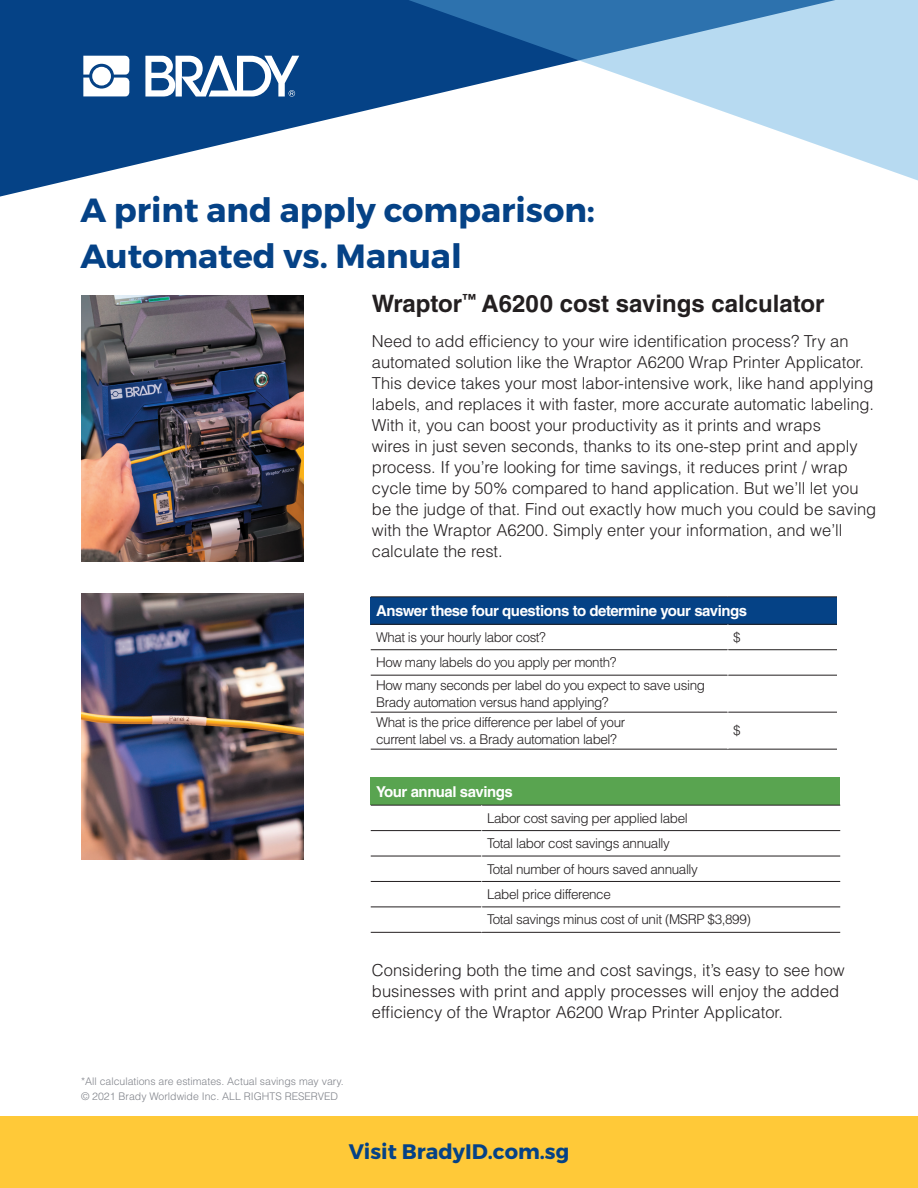
<style>
.page{position:relative;width:918px;height:1188px;background:#fff}
.page>*{position:absolute;margin:0;border:0;box-sizing:border-box;transform-origin:0 0}
.t1{font:700 33.45px/45.2px "Montserrat";color:#054286}
.t2{font:700 24px "Helvetica LT Std";color:#231f20}
.t3{font:700 21px "Montserrat";color:#054286}
.t4{font:300 16.5px/21px "Helvetica LT Std";color:#231f20}
.t5{font:700 15px "Helvetica LT Std";letter-spacing:-.03em;color:#fff}
.t6{font:300 13.5px/25.5px "Helvetica LT Std";letter-spacing:-.03em;color:#231f20}
.t7{font:300 10.5px/15px "Helvetica LT Std";color:#80838a}
</style>
<div class="page">
<svg style="left:0;top:0;width:219px;height:197px;background:#2b5e98"></svg>
<svg style="left:219px;top:0;width:699px;height:181px"></svg>
<div style="left:0;top:1117px;width:918px;height:71px;background:#ffc938"></div>
<svg style="left:83px;top:56px;width:46px;height:40px"></svg>
<div style="left:92px;top:67px;width:19px;height:19px;background:#fff;border-radius:50%"></div>
<svg style="left:145px;top:56px;width:154px;height:41px"></svg>
<img style="left:81px;top:295px;width:222px;height:266px">
<img style="left:81px;top:594px;width:222px;height:266px">
<div style="left:371px;top:597px;width:466px;height:27px;background:#054286"></div>
<hr style="left:371px;top:596px;width:357px;height:1px;background:#231f20">
<hr style="left:728px;top:596px;width:109px;height:1px;background:#231f20">
<hr style="left:371px;top:624px;width:357px;height:1px;background:#231f20">
<hr style="left:728px;top:624px;width:109px;height:1px;background:#231f20">
<hr style="left:371px;top:649px;width:357px;height:1px;background:#231f20">
<hr style="left:728px;top:649px;width:109px;height:1px;background:#231f20">
<hr style="left:371px;top:675px;width:357px;height:1px;background:#231f20">
<hr style="left:728px;top:675px;width:109px;height:1px;background:#231f20">
<hr style="left:371px;top:712px;width:357px;height:1px;background:#231f20">
<hr style="left:728px;top:712px;width:109px;height:1px;background:#231f20">
<hr style="left:371px;top:749px;width:357px;height:1px;background:#231f20">
<hr style="left:728px;top:749px;width:109px;height:1px;background:#231f20">
<hr style="left:728px;top:675px;width:1px;height:37px;background:#fff">
<hr style="left:728px;top:712px;width:1px;height:37px;background:#fff">
<div style="left:371px;top:778px;width:469px;height:27px;background:#59a450"></div>
<hr style="left:371px;top:805px;width:111px;height:1px;background:#231f20">
<hr style="left:482px;top:805px;width:358px;height:1px;background:#231f20">
<hr style="left:371px;top:830px;width:111px;height:1px;background:#231f20">
<hr style="left:482px;top:830px;width:358px;height:1px;background:#231f20">
<hr style="left:371px;top:856px;width:111px;height:1px;background:#231f20">
<hr style="left:482px;top:856px;width:358px;height:1px;background:#231f20">
<hr style="left:371px;top:881px;width:111px;height:1px;background:#231f20">
<hr style="left:482px;top:881px;width:358px;height:1px;background:#231f20">
<hr style="left:371px;top:907px;width:111px;height:1px;background:#231f20">
<hr style="left:482px;top:907px;width:358px;height:1px;background:#231f20">
<hr style="left:371px;top:932px;width:111px;height:1px;background:#231f20">
<hr style="left:482px;top:932px;width:358px;height:1px;background:#231f20">
<h1 class="t1" style="left:80px;top:189px;width:516px">A print and apply comparison:<br>Automated vs. Manual</h1>
<h2 class="t2" style="left:372px;top:289px;width:454px">Wraptor<sup>™</sup> A6200 cost savings calculator</h2>
<p class="t4" style="left:372px;top:330px;width:506px">Need to add efficiency to your wire identification process? Try an automated solution like the Wraptor A6200 Wrap Printer Applicator.<br>This device takes your most labor-intensive work, like hand applying labels, and replaces it with faster, more accurate automatic labeling.<br>With it, you can boost your productivity as it prints and wraps<br>wires in just seven seconds, thanks to its one-step print and apply process. If you’re looking for time savings, it reduces print / wrap cycle time by 50% compared to hand application. But we’ll let you be the judge of that. Find out exactly how much you could be saving with the Wraptor A6200. Simply enter your information, and we’ll calculate the rest.</p>
<p class="t5" style="left:376px;top:602px;width:373px">Answer these four questions to determine your savings</p>
<p class="t6" style="left:376px;top:624px;width:171px">What is your hourly labor cost?</p>
<p class="t6" style="left:733px;top:624px;width:9px">$</p>
<p class="t6" style="left:376px;top:651px;width:330px;line-height:23px">How many labels do you apply per month?<br>How many seconds per label do you expect to save using</p>
<p class="t6" style="left:376px;top:692px;width:251px;line-height:20.5px">Brady automation versus hand applying?<br>What is the price difference per label of your</p>
<p class="t6" style="left:376px;top:726px;width:242px">current label vs. a Brady automation label?</p>
<p class="t6" style="left:733px;top:718px;width:9px">$</p>
<p class="t5" style="left:376px;top:782px;width:138px">Your annual savings</p>
<p class="t6" style="left:487px;top:805px;width:265px">Labor cost saving per applied label<br>Total labor cost savings annually<br>Total number of hours saved annually<br>Label price difference<br>Total savings minus cost of unit (MSRP $3,899)</p>
<p class="t7" style="left:81px;top:1074px;width:264px">*All calculations are estimates. Actual savings may vary. © 2021 Brady Worldwide Inc. ALL RIGHTS RESERVED</p>
<p class="t4" style="left:372px;top:960px;width:474px">Considering both the time and cost savings, it’s easy to see how businesses with print and apply processes will enjoy the added efficiency of the Wraptor A6200 Wrap Printer Applicator.</p>
<p class="t3" style="left:349px;top:1138px;width:222px">Visit BradyID.com.sg</p>
</div>
